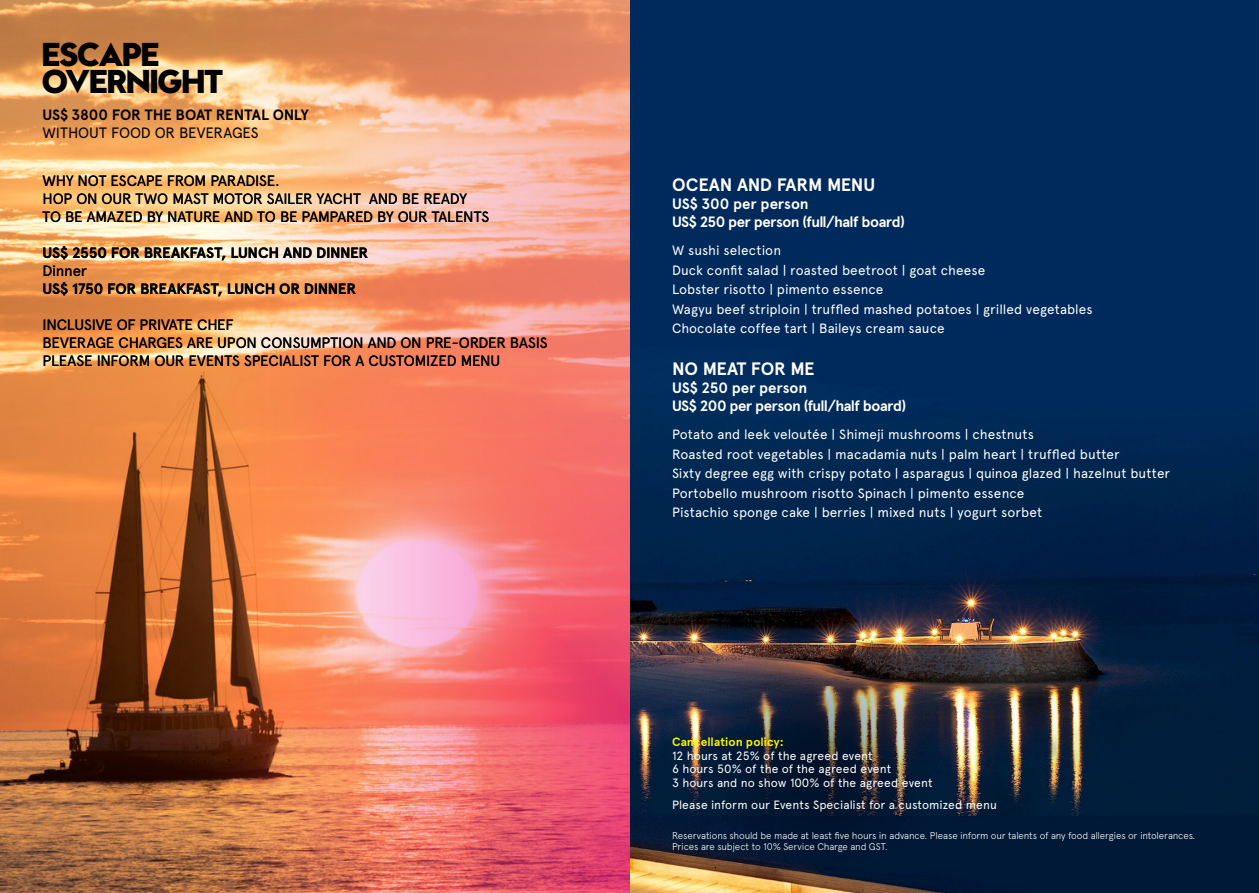
<style>
.page{position:relative;width:1259px;height:893px;background:#fff}
.page>*{position:absolute;margin:0;border:0;box-sizing:border-box;transform-origin:0 0}
.t1{font:700 30px/27px "W Sans New";letter-spacing:-.005em;color:#000}
.t2{font:700 18px "Apercu Pro";letter-spacing:-.01em;color:#fff}
.t3{font:15px/18px "Apercu Pro";letter-spacing:-.015em;color:#000}
.t4{font:700 15px/18px "Apercu Pro";letter-spacing:-.015em;color:#000}
.t5{font:700 15px/18px "Apercu Pro";letter-spacing:-.03em;color:#fff}
.t6{font:13.5px/19.5px "Apercu Pro";letter-spacing:.005em;color:#fff}
.t7{font:12px/13.5px "Apercu Pro";letter-spacing:.005em;color:#fff}
.t8{font:300 9.75px/11.7px "Apercu Pro";letter-spacing:-.015em;color:#fff}
.s1{font-weight:400}
.s2{font-weight:700;color:#fff200}
</style>
<div class="page">
<img style="left:629px;top:0;width:630px;height:893px">
<img style="left:700px;top:629px;width:242px;height:242px;border-radius:50%">
<img style="left:0;top:0;width:629px;height:893px">
<p class="t1" style="left:43px;top:42px;width:182px">ESCAPE<br>OVERNIGHT</p>
<p class="t4" style="left:43px;top:104px;width:268px">US$ 3800 FOR THE BOAT RENTAL ONLY<br><span class="s1">WITHOUT FOOD OR BEVERAGES</span></p>
<p class="t3" style="left:43px;top:170px;width:448px">WHY NOT ESCAPE FROM PARADISE.<br>HOP ON OUR TWO MAST MOTOR SAILER YACHT AND BE READY<br>TO BE AMAZED BY NATURE AND TO BE PAMPARED BY OUR TALENTS</p>
<p class="t4" style="left:43px;top:242px;width:327px">US$ 2550 FOR BREAKFAST, LUNCH AND DINNER<br><span class="s1">Dinner<br></span>US$ 1750 FOR BREAKFAST, LUNCH OR DINNER</p>
<p class="t3" style="left:43px;top:314px;width:506px">INCLUSIVE OF PRIVATE CHEF<br>BEVERAGE CHARGES ARE UPON CONSUMPTION AND ON PRE-ORDER BASIS<br>PLEASE INFORM OUR EVENTS SPECIALIST FOR A CUSTOMIZED MENU</p>
<p class="t2" style="left:672px;top:171px;width:205px">OCEAN AND FARM MENU</p>
<p class="t5" style="left:672px;top:194px;width:234px">US$ 300 per person<br>US$ 250 per person (full/half board)</p>
<p class="t6" style="left:672px;top:240px;width:422px">W sushi selection<br>Duck confit salad | roasted beetroot | goat cheese<br>Lobster risotto | pimento essence<br>Wagyu beef striploin | truffled mashed potatoes | grilled vegetables Chocolate coffee tart | Baileys cream sauce</p>
<p class="t2" style="left:672px;top:355px;width:144px">NO MEAT FOR ME</p>
<p class="t5" style="left:672px;top:377px;width:236px">US$ 250 per person<br>US$ 200 per person (full/half board)</p>
<p class="t6" style="left:672px;top:423px;width:499px">Potato and leek veloutée | Shimeji mushrooms | chestnuts<br>Roasted root vegetables | macadamia nuts | palm heart | truffled butter<br>Sixty degree egg with crispy potato | asparagus | quinoa glazed | hazelnut butter Portobello mushroom risotto Spinach | pimento essence<br>Pistachio sponge cake | berries | mixed nuts | yogurt sorbet</p>
<p class="t7" style="left:672px;top:734px;width:262px"><span class="s2">Cancellation policy:<br></span>12 hours at 25% of the agreed event<br>6 hours 50% of the of the agreed event<br>3 hours and no show 100% of the agreed event</p>
<p class="t7" style="left:672px;top:797px;width:326px">Please inform our Events Specialist for a customized menu</p>
<p class="t8" style="left:672px;top:829px;width:525px">Reservations should be made at least five hours in advance. Please inform our talents of any food allergies or intolerances.<br>Prices are subject to 10% Service Charge and GST.</p>
</div>
